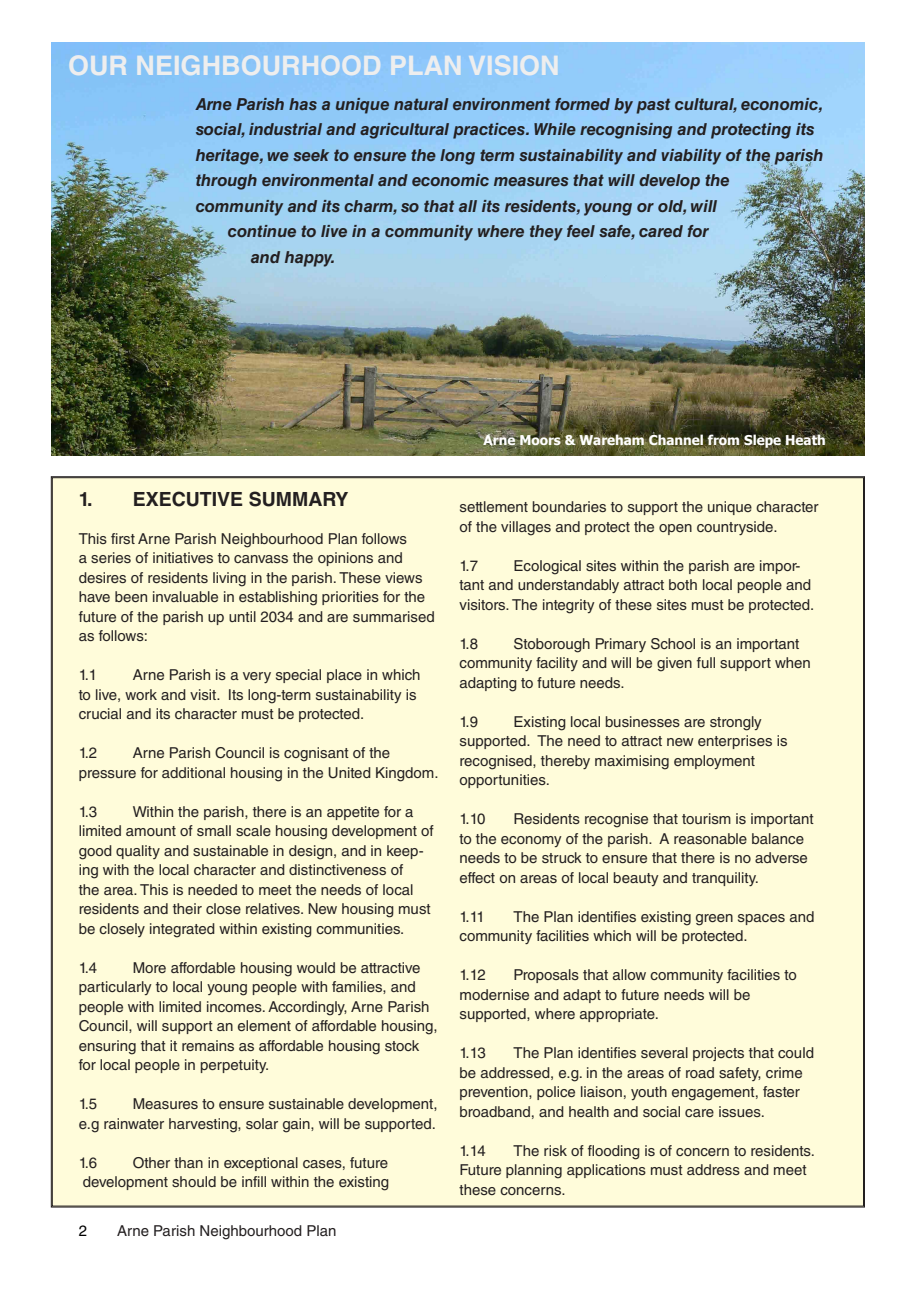
<style>
.page{position:relative;width:919px;height:1289px;background:#fff}
.page>*{position:absolute;margin:0;border:0;box-sizing:border-box;transform-origin:0 0}
.t1{font:700 27px "Helvetica LT Std";color:#eee}
.t2{font:700 19.5px "Helvetica LT Std";color:#231f20}
.t3{font:italic 700 16.5px "Helvetica LT Std";color:#231f20}
.t4{font:15px/19.5px "Helvetica LT Std";color:#231f20}
.t5{font:15px "Helvetica LT Std";color:#000}
.t6{font:700 13.5px "Tahoma";color:#fff}
</style>
<div class="page">
<div style="left:51px;top:476px;width:813px;height:731px;background:#fffcda"></div>
<img style="left:51px;top:43px;width:813px;height:412px">
<h1 class="t1" style="left:68px;top:49px;width:493px">OUR NEIGHBOURHOOD PLAN VISION</h1>
<p class="t3" style="left:196px;top:94px;width:629px">Arne Parish has a unique natural environment formed by past cultural, economic,</p>
<p class="t3" style="left:196px;top:119px;width:620px">social, industrial and agricultural practices. While recognising and protecting its</p>
<p class="t3" style="left:196px;top:145px;width:629px">heritage, we seek to ensure the long term sustainability and viability of the parish</p>
<p class="t3" style="left:196px;top:170px;width:535px">through environmental and economic measures that will develop the</p>
<p class="t3" style="left:196px;top:196px;width:523px">community and its charm, so that all its residents, young or old, will</p>
<p class="t3" style="left:228px;top:221px;width:482px">continue to live in a community where they feel safe, cared for</p>
<p class="t3" style="left:251px;top:247px;width:86px">and happy.</p>
<h2 class="t2" style="left:79px;top:487px;width:271px">1. EXECUTIVE SUMMARY</h2>
<p class="t4" style="left:79px;top:528px;width:357px">This first Arne Parish Neighbourhood Plan follows<br>a series of initiatives to canvass the opinions and desires of residents living in the parish. These views have been invaluable in establishing priorities for the future of the parish up until 2034 and are summarised as follows:</p>
<p class="t4" style="left:79px;top:665px;width:20px">1.1</p>
<p class="t4" style="left:79px;top:665px;width:343px;text-indent:54px">Arne Parish is a very special place in which to live, work and visit. Its long-term sustainability is crucial and its character must be protected.</p>
<p class="t4" style="left:79px;top:743px;width:20px">1.2</p>
<p class="t4" style="left:79px;top:743px;width:361px;text-align:center">Arne Parish Council is cognisant of the<br>pressure for additional housing in the United Kingdom.</p>
<p class="t4" style="left:79px;top:801px;width:20px">1.3</p>
<p class="t4" style="left:79px;top:801px;width:356px;text-indent:54px">Within the parish, there is an appetite for a limited amount of small scale housing development of good quality and sustainable in design, and in keep&shy;ing with the local character and distinctiveness of<br>the area. This is needed to meet the needs of local residents and their close relatives. New housing must be closely integrated within existing communities.</p>
<p class="t4" style="left:79px;top:957px;width:20px">1.4</p>
<p class="t4" style="left:79px;top:957px;width:360px;text-indent:54px">More affordable housing would be attractive particularly to local young people with families, and people with limited incomes. Accordingly, Arne Parish Council, will support an element of affordable housing, ensuring that it remains as affordable housing stock for local people in perpetuity.</p>
<p class="t4" style="left:79px;top:1094px;width:20px">1.5</p>
<p class="t4" style="left:79px;top:1094px;width:360px;text-align:right">Measures to ensure sustainable development,<br>e.g rainwater harvesting, solar gain, will be supported.</p>
<p class="t4" style="left:79px;top:1152px;width:20px">1.6</p>
<p class="t4" style="left:83px;top:1152px;width:308px;text-align:right">Other than in exceptional cases, future development should be infill within the existing</p>
<p class="t5" style="left:79px;top:1221px;width:10px">2</p>
<p class="t4" style="left:117px;top:1220px;width:221px">Arne Parish Neighbourhood Plan</p>
<p class="t6" style="left:483px;top:430px;width:344px">Arne Moors &amp; Wareham Channel from Slepe Heath</p>
<p class="t4" style="left:459px;top:497px;width:360px">settlement boundaries to support the unique character of the villages and protect the open countryside.</p>
<p class="t4" style="left:459px;top:555px;width:20px">1.7</p>
<p class="t4" style="left:459px;top:555px;width:356px;text-indent:54px">Ecological sites within the parish are impor&shy;tant and understandably attract both local people and visitors. The integrity of these sites must be protected.</p>
<p class="t4" style="left:459px;top:633px;width:20px">1.8</p>
<p class="t4" style="left:459px;top:633px;width:353px;text-indent:54px">Stoborough Primary School is an important community facility and will be given full support when adapting to future needs.</p>
<p class="t4" style="left:459px;top:711px;width:20px">1.9</p>
<p class="t4" style="left:459px;top:711px;width:329px;text-indent:54px">Existing local businesses are strongly supported. The need to attract new enterprises is recognised, thereby maximising employment opportunities.</p>
<p class="t4" style="left:459px;top:809px;width:28px">1.10</p>
<p class="t4" style="left:459px;top:809px;width:355px;text-indent:54px">Residents recognise that tourism is important to the economy of the parish. A reasonable balance needs to be struck to ensure that there is no adverse effect on areas of local beauty and tranquility.</p>
<p class="t4" style="left:459px;top:906px;width:27px">1.11</p>
<p class="t4" style="left:459px;top:906px;width:356px;text-indent:54px">The Plan identifies existing green spaces and community facilities which will be protected.</p>
<p class="t4" style="left:459px;top:965px;width:28px">1.12</p>
<p class="t4" style="left:459px;top:965px;width:339px;text-indent:54px">Proposals that allow community facilities to modernise and adapt to future needs will be supported, where appropriate.</p>
<p class="t4" style="left:459px;top:1043px;width:28px">1.13</p>
<p class="t4" style="left:459px;top:1043px;width:356px;text-indent:54px">The Plan identifies several projects that could be addressed, e.g. in the areas of road safety, crime prevention, police liaison, youth engagement, faster broadband, and health and social care issues.</p>
<p class="t4" style="left:459px;top:1140px;width:28px">1.14</p>
<p class="t4" style="left:459px;top:1140px;width:357px;text-indent:54px">The risk of flooding is of concern to residents.<br>Future planning applications must address and meet these concerns.</p>
</div>
